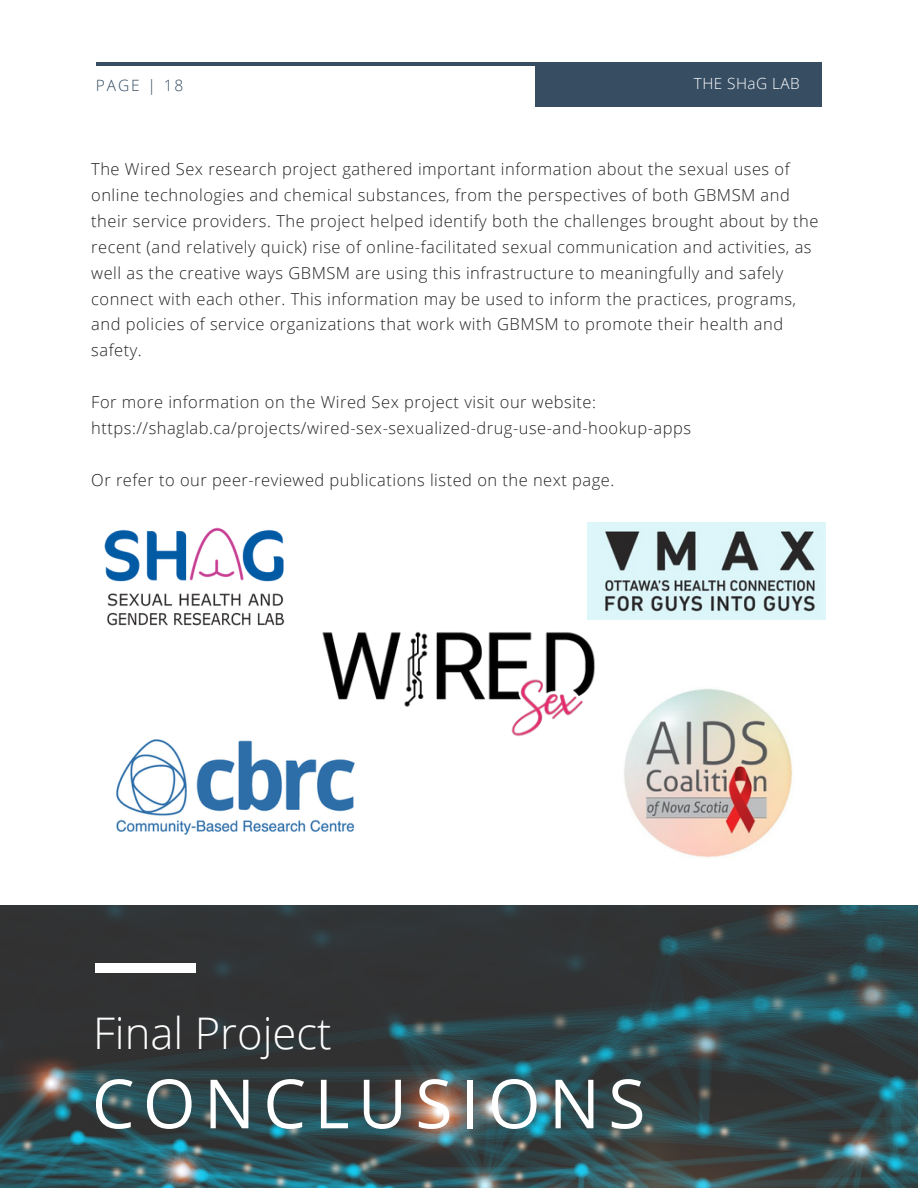
<style>
.page{position:relative;width:918px;height:1188px;background:#fff}
.page>*{position:absolute;margin:0;border:0;box-sizing:border-box;transform-origin:0 0}
.t1{font:67.95px "Open Sans";letter-spacing:.12em;color:#fff}
.t2{font:300 43.65px "Open Sans";color:#fff}
.t3{font:300 16.5px/25.8px "Open Sans";letter-spacing:.03em;color:#222}
.t4{font:300 15.6px "Open Sans";letter-spacing:.12em;color:#364d62}
.t5{font:300 15.3px "Open Sans";letter-spacing:.03em;color:#fefefe}
</style>
<div class="page">
<hr style="left:96px;top:62px;width:726px;height:4px;background:#364d62">
<div style="left:535px;top:62px;width:287px;height:44px;background:#364d62"></div>
<img style="left:0;top:906px;width:918px;height:282px">
<div style="left:95px;top:963px;width:100px;height:9px;background:#fff"></div>
<img style="left:322px;top:619px;width:300px;height:118px">
<img style="left:104px;top:527px;width:181px;height:99px">
<img style="left:587px;top:523px;width:239px;height:96px">
<img style="left:624px;top:688px;width:169px;height:170px">
<img style="left:116px;top:731px;width:253px;height:104px">
<p class="t4" style="left:96px;top:74px;width:89px">PAGE | 18</p>
<p class="t5" style="left:694px;top:73px;width:108px">THE SHaG LAB</p>
<p class="t3" style="left:91px;top:156px;width:729px">The Wired Sex research project gathered important information about the sexual uses of online technologies and chemical substances, from the perspectives of both GBMSM and their service providers. The project helped identify both the challenges brought about by the recent (and relatively quick) rise of online-facilitated sexual communication and activities, as well as the creative ways GBMSM are using this infrastructure to meaningfully and safely connect with each other. This information may be used to inform the practices, programs, and policies of service organizations that work with GBMSM to promote their health and safety.</p>
<p class="t3" style="left:91px;top:389px;width:601px">For more information on the Wired Sex project visit our website: https://shaglab.ca/projects/wired-sex-sexualized-drug-use-and-hookup-apps</p>
<p class="t3" style="left:91px;top:466px;width:525px">Or refer to our peer-reviewed publications listed on the next page.</p>
<h2 class="t2" style="left:93px;top:1002px;width:240px">Final Project</h2>
<h1 class="t1" style="left:92px;top:1056px;width:555px">CONCLUSIONS</h1>
</div>
